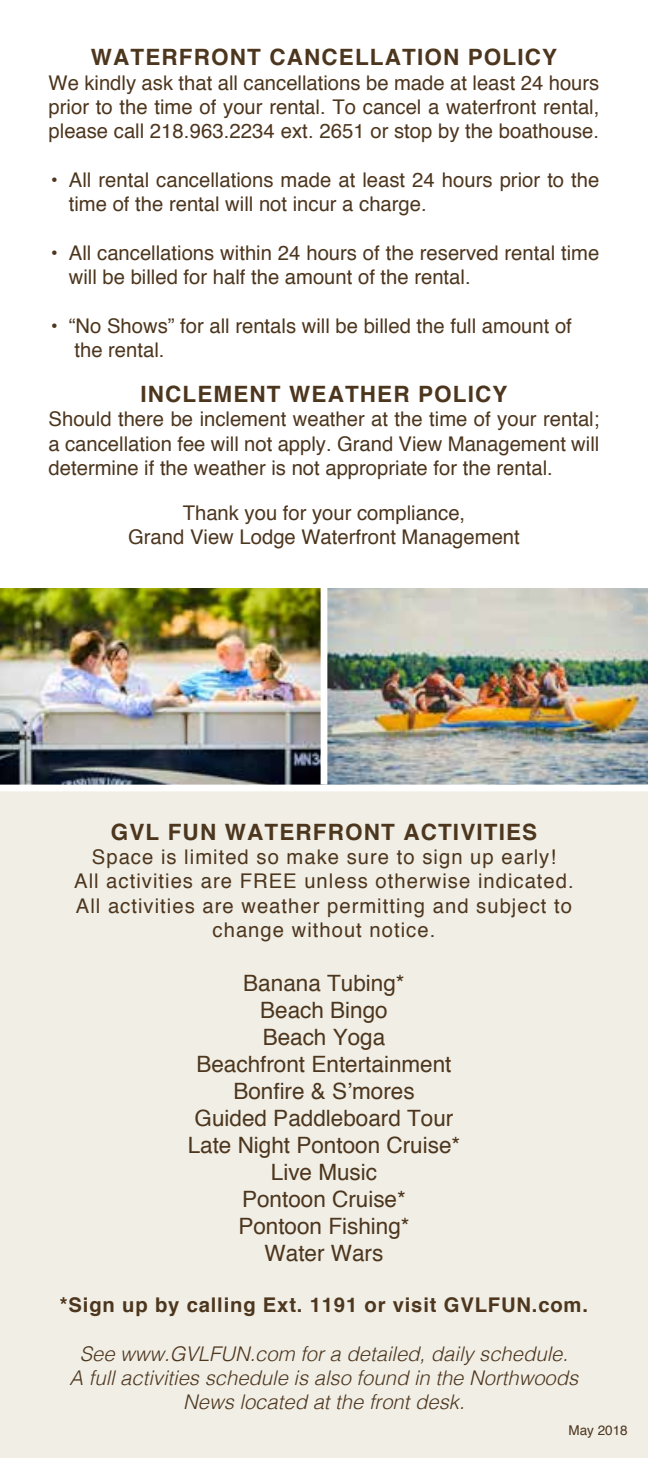
<style>
.page{position:relative;width:648px;height:1458px;background:#fff}
.page>*{position:absolute;margin:0;border:0;box-sizing:border-box;transform-origin:0 0}
.t1{font:22.5px/27px "Helvetica";color:#4d361e;text-align:center}
.t2{font:700 22.5px "Helvetica";letter-spacing:.05em;color:#4d361e}
.t3{font:20.25px/24.3px "Helvetica";color:#4d361e}
.t4{font:20.25px/24.3px "Helvetica";letter-spacing:.05em;color:#4d361e;text-align:center}
.t5{font:italic 300 20.25px/24.3px "Helvetica";color:#4d361e;text-align:center}
.t6{font:700 20.25px "Helvetica";letter-spacing:.04em;color:#4d361e}
.t7{font:13.5px "Helvetica";color:#4d361e}
</style>
<div class="page">
<div style="left:0;top:785px;width:648px;height:673px;background:#f0eee5"></div>
<img style="left:0;top:588px;width:648px;height:197px">
<div style="left:321px;top:575px;width:6px;height:210px;background:#fff"></div>
<div style="left:0;top:785px;width:648px;height:6px;background:#fff"></div>
<p class="t2" style="left:91px;top:39px;width:468px">WATERFRONT CANCELLATION POLICY</p>
<p class="t3" style="left:49px;top:71px;width:552px;text-align:justify">We kindly ask that all cancellations be made at least 24 hours prior to the time of your rental. To cancel a waterfront rental, please call 218. 963. 2234 ext. 2651 or stop by the boathouse.</p>
<p class="t3" style="left:69px;top:168px;width:532px;text-indent:-18px">• All rental cancellations made at least 24 hours prior to the time of the rental will not incur a charge.</p>
<p class="t3" style="left:69px;top:241px;width:532px;text-indent:-18px">• All cancellations within 24 hours of the reserved rental time will be billed for half the amount of the rental.</p>
<p class="t3" style="left:74px;top:314px;width:499px;text-indent:-24px">• “No Shows” for all rentals will be billed the full amount of the rental.</p>
<p class="t2" style="left:140px;top:376px;width:369px">INCLEMENT WEATHER POLICY</p>
<p class="t3" style="left:49px;top:408px;width:552px;text-align:justify">Should there be inclement weather at the time of your rental; a cancellation fee will not apply. Grand View Management will determine if the weather is not appropriate for the rental.</p>
<p class="t3" style="left:128px;top:501px;width:393px;text-align:center">Thank you for your compliance,<br>Grand View Lodge Waterfront Management</p>
<p class="t2" style="left:111px;top:814px;width:428px">GVL FUN WATERFRONT ACTIVITIES</p>
<p class="t4" style="left:74px;top:845px;width:499px">Space is limited so make sure to sign up early!<br>All activities are FREE unless otherwise indicated.<br>All activities are weather permitting and subject to change without notice.</p>
<p class="t1" style="left:188px;top:970px;width:274px">Banana Tubing*<br>Beach Bingo<br>Beach Yoga<br>Beachfront Entertainment<br>Bonfire &amp; S’mores<br>Guided Paddleboard Tour<br>Late Night Pontoon Cruise*<br>Live Music<br>Pontoon Cruise*<br>Pontoon Fishing*<br>Water Wars</p>
<p class="t6" style="left:60px;top:1289px;width:530px">*Sign up by calling Ext. 1191 or visit GVLFUN.com.</p>
<p class="t5" style="left:70px;top:1340px;width:510px">See www.GVLFUN.com for a detailed, daily schedule.<br>A full activities schedule is also found in the Northwoods<br>News located at the front desk.</p>
<p class="t7" style="left:568px;top:1420px;width:61px">May 2018</p>
</div>
